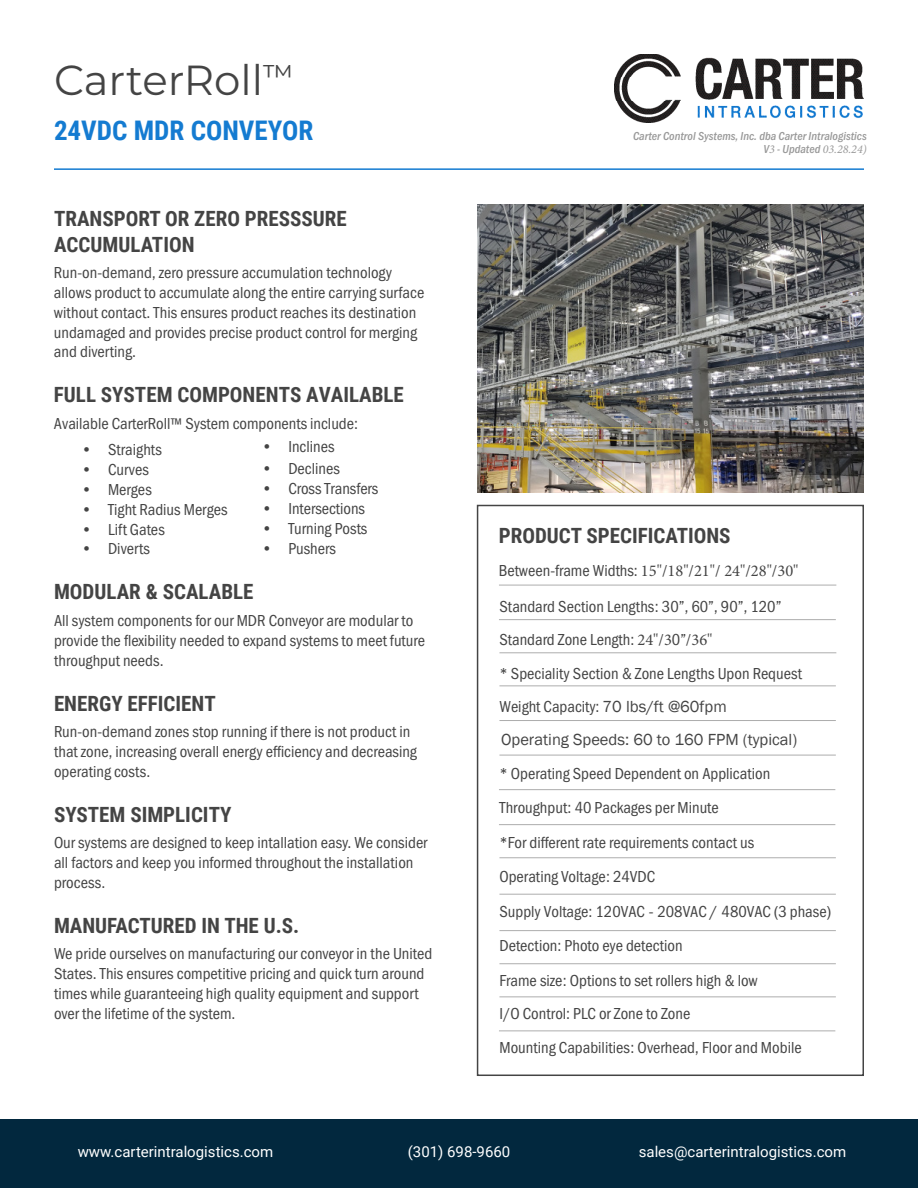
<style>
.page{position:relative;width:918px;height:1188px;background:#fff}
.page>*{position:absolute;margin:0;border:0;box-sizing:border-box;transform-origin:0 0}
.t1{font:42px "Montserrat";color:#444}
.t2{font:700 27px "Roboto Condensed";color:#147bd1}
.Copy_Text{font:700 21px/25.2px "Roboto Condensed";color:#444}
.Copy_Subtitle{font:700 21px "Roboto Condensed";color:#444}
.Copy_Text-2{font:16.5px/19.8px "Franklin Gothic URW Cond";color:#444}
.Copy_Subtitle-2{font:16.5px/19.8px "Franklin Gothic URW Cond";color:#444}
.Copy_Text-3{font:16.5px "Minion Pro";color:#444}
.Copy_Text-4{font:16.5px "Franklin Gothic";color:#444}
.t3{font:15px "Roboto";color:#fff}
.Copy_Text-5{font:12px/13.5px "Franklin Gothic URW Con Med Ita";color:#999;text-align:right}
.s1{font-family:"Minion Pro";font-style:italic}
.s2{font-family:"Franklin Gothic URW Cond"}
.s3{font-family:"Minion Pro"}
.s4{font-family:"Franklin Gothic"}
</style>
<div class="page">
<hr style="left:54px;top:168px;width:810px;height:2px;background:#147bd1">
<div style="left:0;top:1120px;width:918px;height:68px;background:#02283e"></div>
<div style="left:477px;top:505px;width:387px;height:571px;background:#fff;border:2px solid #444"></div>
<hr style="left:499px;top:585px;width:337px;height:1px;background:#adadad">
<hr style="left:499px;top:619px;width:337px;height:1px;background:#adadad">
<hr style="left:499px;top:652px;width:337px;height:1px;background:#adadad">
<hr style="left:499px;top:685px;width:337px;height:1px;background:#adadad">
<hr style="left:499px;top:720px;width:337px;height:1px;background:#adadad">
<hr style="left:499px;top:755px;width:337px;height:1px;background:#adadad">
<hr style="left:499px;top:789px;width:336px;height:1px;background:#adadad">
<hr style="left:499px;top:824px;width:336px;height:1px;background:#adadad">
<hr style="left:499px;top:857px;width:337px;height:1px;background:#adadad">
<hr style="left:499px;top:894px;width:337px;height:1px;background:#adadad">
<hr style="left:499px;top:930px;width:337px;height:1px;background:#adadad">
<hr style="left:499px;top:963px;width:337px;height:1px;background:#adadad">
<hr style="left:499px;top:996px;width:337px;height:1px;background:#adadad">
<img style="left:615px;top:54px;width:249px;height:69px">
<hr style="left:499px;top:1031px;width:336px;height:1px;background:#adadad">
<img style="left:477px;top:204px;width:387px;height:288px">
<p class="t1" style="left:54px;top:51px;width:241px">CarterRoll<sup>™</sup></p>
<p class="t2" style="left:54px;top:112px;width:261px">24VDC MDR CONVEYOR</p>
<p class="Copy_Text" style="left:54px;top:206px;width:294px">TRANSPORT OR ZERO PRESSSURE<br>ACCUMULATION</p>
<p class="Copy_Text-2" style="left:54px;top:262px;width:372px">Run-on-demand, zero pressure accumulation technology allows product to accumulate along the entire carrying surface without contact. This ensures product reaches its destination undamaged and provides precise product control for merging and diverting.</p>
<p class="Copy_Text" style="left:54px;top:382px;width:351px">FULL SYSTEM COMPONENTS AVAILABLE</p>
<p class="Copy_Text-2" style="left:54px;top:412px;width:306px">Available CarterRoll™ System components include:</p>
<p class="Copy_Text-2" style="left:261px;top:436px;width:75px">• Inclines</p>
<p class="Copy_Text-2" style="left:261px;top:458px;width:80px">• Declines</p>
<p class="Copy_Text-2" style="left:261px;top:478px;width:118px">• Cross Transfers</p>
<p class="Copy_Text-2" style="left:261px;top:498px;width:105px">• Intersections</p>
<p class="Copy_Text-2" style="left:261px;top:517px;width:107px">• Turning Posts</p>
<p class="Copy_Text-2" style="left:261px;top:537px;width:76px">• Pushers</p>
<p class="Copy_Text-2" style="left:81px;top:439px;width:83px">• Straights</p>
<p class="Copy_Text-2" style="left:81px;top:459px;width:69px">• Curves</p>
<p class="Copy_Text-2" style="left:81px;top:479px;width:72px">• Merges</p>
<p class="Copy_Text-2" style="left:81px;top:498px;width:148px">• Tight Radius Merges</p>
<p class="Copy_Text-2" style="left:81px;top:518px;width:85px">• Lift Gates</p>
<p class="Copy_Text-2" style="left:81px;top:538px;width:71px">• Diverts</p>
<p class="Copy_Subtitle" style="left:54px;top:577px;width:201px">MODULAR &amp; SCALABLE</p>
<p class="Copy_Subtitle-2" style="left:54px;top:610px;width:373px">All system components for our MDR Conveyor are modular to provide the flexibility needed to expand systems to meet future throughput needs.</p>
<p class="Copy_Subtitle" style="left:54px;top:688px;width:163px">ENERGY EFFICIENT</p>
<p class="Copy_Subtitle-2" style="left:54px;top:721px;width:364px">Run-on-demand zones stop running if there is not product in that zone, increasing overall energy efficiency and decreasing operating costs.</p>
<p class="Copy_Subtitle" style="left:54px;top:800px;width:179px">SYSTEM SIMPLICITY</p>
<p class="Copy_Subtitle-2" style="left:54px;top:832px;width:375px">Our systems are designed to keep intallation easy. We consider all factors and keep you informed throughout the installation process.</p>
<p class="Copy_Text" style="left:54px;top:912px;width:247px">MANUFACTURED IN THE U.S.</p>
<p class="Copy_Text-2" style="left:54px;top:943px;width:380px">We pride ourselves on manufacturing our conveyor in the United States. This ensures competitive pricing and quick turn around times while guaranteeing high quality equipment and support over the lifetime of the system.</p>
<p class="Copy_Text-5" style="left:633px;top:128px;width:235px">Carter Control Systems, Inc. dba Carter Intralogistics<br>V<span class="s1">3</span> - Updated <span class="s1">03.28.24)</span></p>
<p class="Copy_Text" style="left:499px;top:522px;width:233px">PRODUCT SPECIFICATIONS</p>
<p class="Copy_Text-3" style="left:499px;top:560px;width:301px"><span class="s2">Between-frame Widths:</span> 15"/18"/21"/ 24"/28"/30"</p>
<p class="Copy_Text-2" style="left:499px;top:596px;width:283px">Standard Section Lengths: 30”, 60”, 90”, 120”</p>
<p class="Copy_Text-2" style="left:499px;top:629px;width:215px">Standard Zone Length: <span class="s3">24"/3</span>0”<span class="s3">/36"</span></p>
<p class="Copy_Text-2" style="left:499px;top:662px;width:304px">* Speciality Section &amp; Zone Lengths Upon Request</p>
<p class="Copy_Text-2" style="left:499px;top:696px;width:229px">Weight Capacity: <span class="s4">70 lbs/ft @60fpm</span></p>
<p class="Copy_Text-4" style="left:501px;top:730px;width:298px">Operating Speeds: 60 to 160 FPM (typical)</p>
<p class="Copy_Text-2" style="left:499px;top:762px;width:272px">* Operating Speed Dependent on Application</p>
<p class="Copy_Text-2" style="left:499px;top:797px;width:221px">Throughput: 40 Packages per Minute</p>
<p class="Copy_Text-2" style="left:499px;top:831px;width:256px">*For different rate requirements contact us</p>
<p class="Copy_Text-2" style="left:499px;top:866px;width:157px">Operating Voltage: 24VDC</p>
<p class="Copy_Text-2" style="left:499px;top:900px;width:333px">Supply Voltage: 120VAC <span class="s4">-</span> 208VAC <span class="s4">/</span> 480VAC (3 phase)</p>
<p class="Copy_Text-2" style="left:499px;top:935px;width:185px">Detection: Photo eye detection</p>
<p class="Copy_Text-2" style="left:499px;top:969px;width:260px">Frame size: Options to set rollers high &amp; low</p>
<p class="Copy_Text-2" style="left:499px;top:1002px;width:193px">I/O Control: PLC or Zone to Zone</p>
<p class="Copy_Text-2" style="left:499px;top:1037px;width:304px">Mounting Capabilities: Overhead, Floor and Mobile</p>
<p class="t3" style="left:78px;top:1142px;width:197px">www.carterintralogistics.com</p>
<p class="t3" style="left:408px;top:1142px;width:104px">(301) 698-9660</p>
<p class="t3" style="left:639px;top:1142px;width:209px">sales@carterintralogistics.com</p>
</div>
